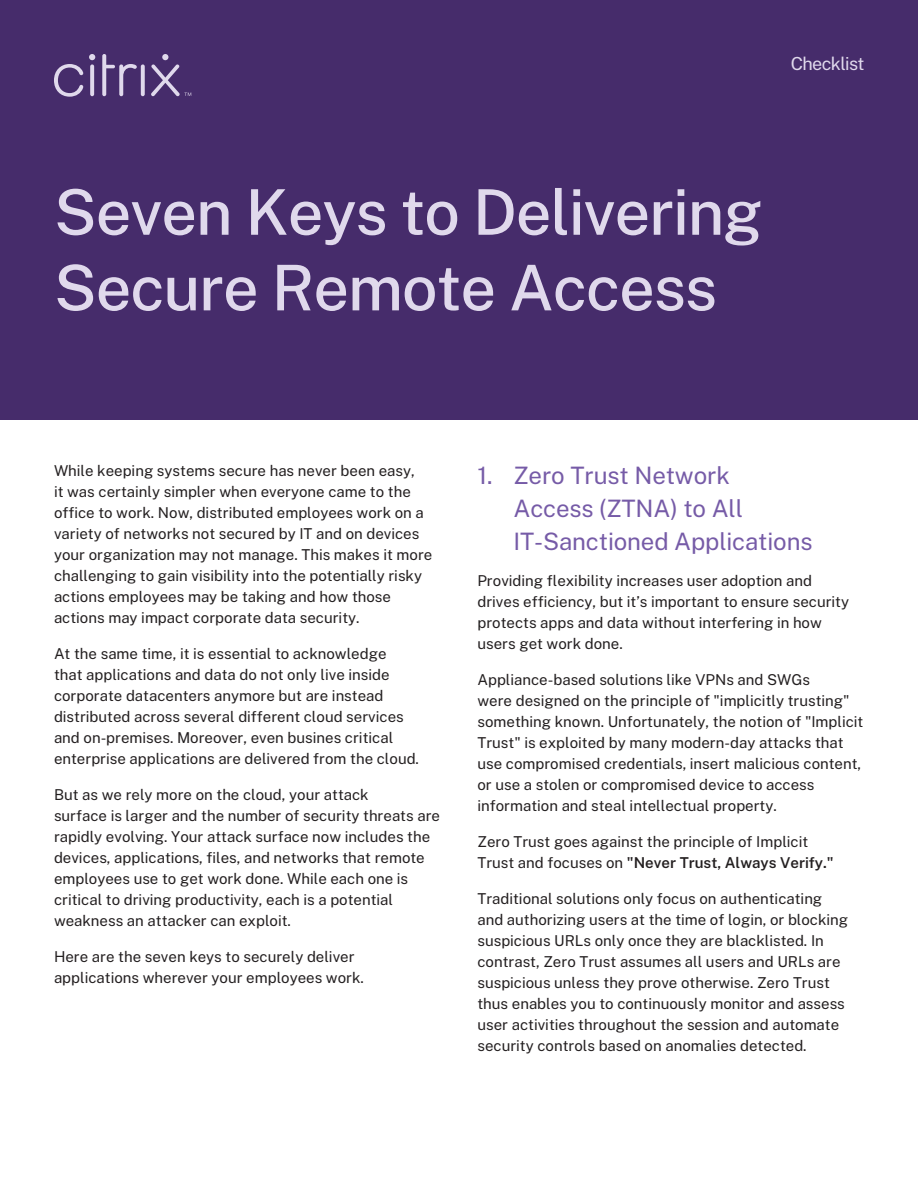
<style>
.page{position:relative;width:918px;height:1188px;background:#fff}
.page>*{position:absolute;margin:0;border:0;box-sizing:border-box;transform-origin:0 0}
.t1{font:500 63px/75.6px "Public Sans";letter-spacing:-.02em;color:#e0d9ec}
.t2{font:24px/33px "Public Sans";letter-spacing:-.005em;color:#765ba7}
.t3{font:18px "Public Sans";letter-spacing:-.035em;color:#e0d9ec}
.t4{font:15px/21px "Public Sans";color:#231f20}
.s1{font-weight:600}
</style>
<div class="page">
<div style="left:0;top:0;width:918px;height:420px;background:#462c6b"></div>
<svg style="left:54px;top:64px;width:29px;height:33px"></svg>
<svg style="left:102px;top:54px;width:35px;height:42px"></svg>
<svg style="left:141px;top:64px;width:4px;height:32px"></svg>
<svg style="left:90px;top:64px;width:4px;height:32px"></svg>
<svg style="left:89px;top:54px;width:6px;height:6px"></svg>
<svg style="left:151px;top:54px;width:40px;height:42px"></svg>
<p class="t3" style="left:791px;top:50px;width:75px">Checklist</p>
<h1 class="t1" style="left:54px;top:170px;width:710px">Seven Keys to Delivering<br>Secure Remote Access</h1>
<p class="t4" style="left:54px;top:459px;width:380px">While keeping systems secure has never been easy,<br>it was certainly simpler when everyone came to the office to work. Now, distributed employees work on a variety of networks not secured by IT and on devices your organization may not manage. This makes it more challenging to gain visibility into the potentially risky actions employees may be taking and how those actions may impact corporate data security.</p>
<p class="t4" style="left:54px;top:642px;width:367px">At the same time, it is essential to acknowledge<br>that applications and data do not only live inside corporate datacenters anymore but are instead distributed across several different cloud services and on-premises. Moreover, even busines critical enterprise applications are delivered from the cloud.</p>
<p class="t4" style="left:54px;top:783px;width:388px">But as we rely more on the cloud, your attack<br>surface is larger and the number of security threats are rapidly evolving. Your attack surface now includes the devices, applications, files, and networks that remote employees use to get work done. While each one is critical to driving productivity, each is a potential weakness an attacker can exploit.</p>
<p class="t4" style="left:54px;top:945px;width:311px">Here are the seven keys to securely deliver applications wherever your employees work.</p>
<h2 class="t2" style="left:513px;top:457px;width:301px;text-indent:-36px">1. Zero Trust Network<br>Access (ZTNA) to All<br>IT-Sanctioned Applications</h2>
<p class="t4" style="left:477px;top:569px;width:373px">Providing flexibility increases user adoption and drives efficiency, but it’s important to ensure security protects apps and data without interfering in how users get work done.</p>
<p class="t4" style="left:477px;top:668px;width:388px">Appliance-based solutions like VPNs and SWGs<br>were designed on the principle of "implicitly trusting" something known. Unfortunately, the notion of "Implicit Trust" is exploited by many modern-day attacks that use compromised credentials, insert malicious content, or use a stolen or compromised device to access information and steal intellectual property.</p>
<p class="t4" style="left:477px;top:830px;width:358px">Zero Trust goes against the principle of Implicit<br>Trust and focuses on <span class="s1">"Never Trust, Always Verify."</span></p>
<p class="t4" style="left:477px;top:887px;width:372px">Traditional solutions only focus on authenticating and authorizing users at the time of login, or blocking suspicious URLs only once they are blacklisted. In contrast, Zero Trust assumes all users and URLs are suspicious unless they prove otherwise. Zero Trust thus enables you to continuously monitor and assess user activities throughout the session and automate security controls based on anomalies detected.</p>
</div>
